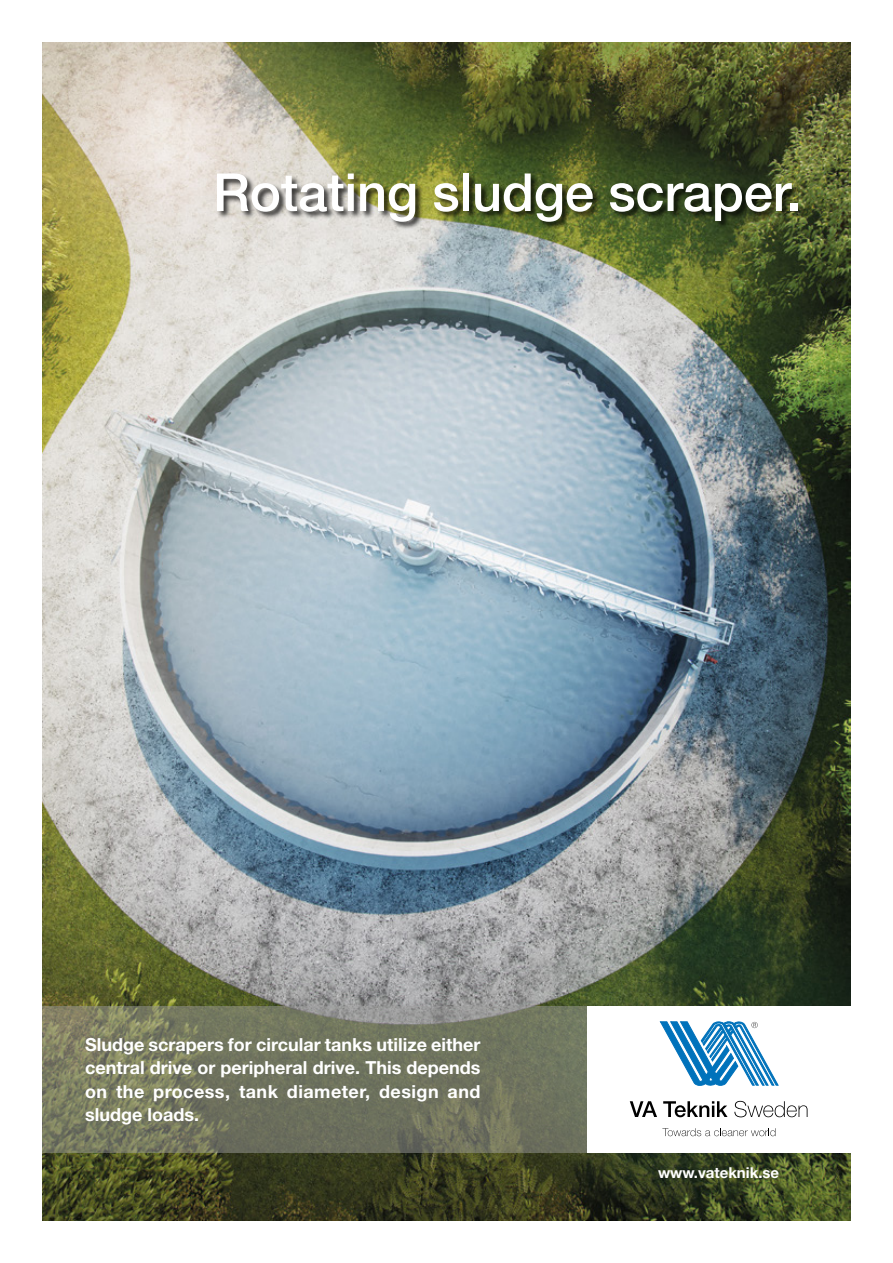
<style>
.page{position:relative;width:893px;height:1263px;background:#fff}
.page>*{position:absolute;margin:0;border:0;box-sizing:border-box;transform-origin:0 0}
.t1{font:500 52.5px "Helvetica Neue";letter-spacing:-.005em;color:#fff}
.t2{font:700 18px/23.4px "Helvetica Neue";letter-spacing:.025em;color:#fff;text-align:justify}
.t3{font:700 15px "Helvetica Neue";color:#fff}
</style>
<div class="page">
<img style="left:43px;top:43px;width:807px;height:1177px">
<svg style="left:43px;top:1006px;width:544px;height:146px;background:#747761"></svg>
<div style="left:587px;top:1006px;width:276px;height:146px;background:#fff"></div>
<svg style="left:630px;top:1101px;width:27px;height:16px"></svg>
<svg style="left:663px;top:1101px;width:64px;height:16px"></svg>
<svg style="left:734px;top:1101px;width:73px;height:16px"></svg>
<svg style="left:662px;top:1128px;width:113px;height:8px"></svg>
<svg style="left:660px;top:1021px;width:119px;height:65px"></svg>
<div style="left:216px;top:173px;width:590px;height:57px;background:#000;opacity:.75"></div>
<h1 class="t1" style="left:213px;top:161px;width:589px">Rotating sludge scraper.</h1>
<p class="t2" style="left:85px;top:1032px;width:397px">Sludge scrapers for circular tanks utilize either central drive or peripheral drive. This depends on the process, tank diameter, design and sludge loads.</p>
<p class="t3" style="left:658px;top:1163px;width:123px">www.vateknik.se</p>
</div>
